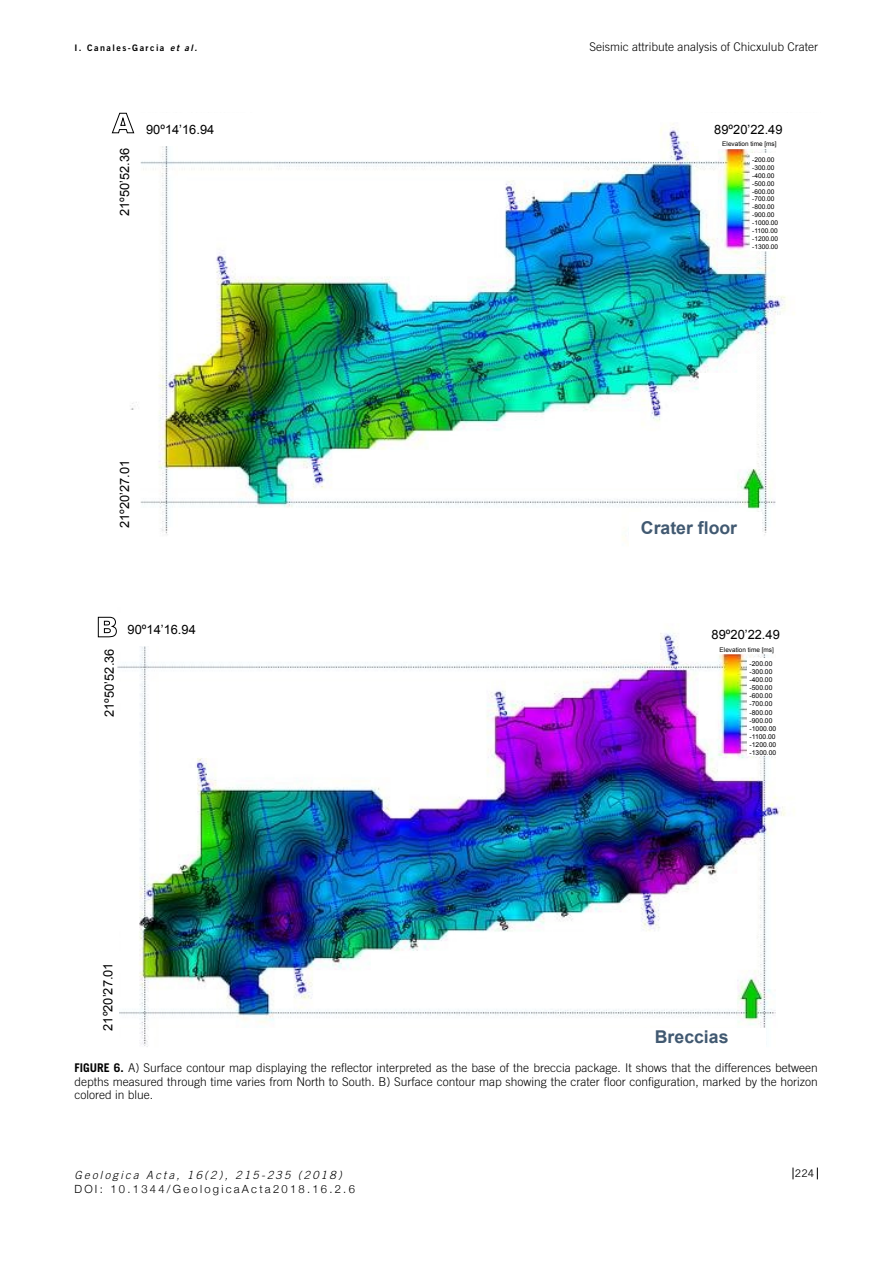
<style>
.page{position:relative;width:893px;height:1263px;background:#fff}
.page>*{position:absolute;margin:0;border:0;box-sizing:border-box;transform-origin:0 0}
.t1{font:700 17.7px "Arial";color:#415971}
.t2{font:12.9px "Arial";color:#000}
.t3{font:300 12px/13.5px "Trade Gothic";color:#000;text-align:justify}
.t4{font:300 11.25px "Helvetica Neue";letter-spacing:.2em;color:#000}
.t5{font:italic 300 11.25px "Trade Gothic";letter-spacing:.2em;color:#000}
.t6{font:10.5px "Trade Gothic";color:#000}
.t7{font:9px "Trade Gothic Bold Two";letter-spacing:.16em;color:#000}
.t8{font:6.75px/8.1px "Arial";color:#000}
.t9{font:6.6px/7.9px "Arial";color:#000}
.t10{font:6.45px "Arial";color:#000}
.s1{font-style:italic}
.s2{font-weight:700}
</style>
<div class="page">
<svg style="left:793px;top:1167px;width:1px;height:12px"></svg>
<svg style="left:817px;top:1167px;width:1px;height:12px"></svg>
<img style="left:117px;top:123px;width:678px;height:924px">
<div style="left:694px;top:113px;width:127px;height:32px;background:#fff"></div>
<div style="left:699px;top:127px;width:122px;height:21px;background:#fff"></div>
<div style="left:750px;top:153px;width:32px;height:97px;background:#fff"></div>
<div style="left:691px;top:619px;width:130px;height:32px;background:#fff"></div>
<div style="left:696px;top:632px;width:125px;height:22px;background:#fff"></div>
<div style="left:747px;top:658px;width:32px;height:98px;background:#fff"></div>
<div style="left:132px;top:113px;width:133px;height:32px;background:#fff"></div>
<div style="left:109px;top:75px;width:32px;height:126px;background:#fff"></div>
<div style="left:109px;top:409px;width:32px;height:133px;background:#fff"></div>
<div style="left:117px;top:614px;width:133px;height:32px;background:#fff"></div>
<div style="left:87px;top:912px;width:32px;height:132px;background:#fff"></div>
<div style="left:75px;top:566px;width:59px;height:32px;background:#fff"></div>
<svg style="left:111px;top:112px;width:24px;height:22px"></svg>
<svg style="left:98px;top:616px;width:19px;height:22px"></svg>
<div style="left:629px;top:512px;width:133px;height:43px;background:#fff"></div>
<div style="left:633px;top:1028px;width:133px;height:34px;background:#fff"></div>
<p class="t7" style="left:74px;top:43px;width:124px">I. Canales-Garcia <span class="s1">et al.</span></p>
<p class="t2" style="left:116px;top:216px;width:70px;rotate:-90deg">21º50’52.36</p>
<p class="t2" style="left:146px;top:121px;width:70px">90º14’16.94</p>
<p class="t2" style="left:116px;top:528px;width:70px;rotate:-90deg">21º20’27.01</p>
<p class="t2" style="left:101px;top:717px;width:70px;rotate:-90deg">21º50’52.36</p>
<p class="t2" style="left:128px;top:621px;width:70px">90º14’16.94</p>
<p class="t3" style="left:589px;top:40px;width:230px">Seismic attribute analysis of Chicxulub Crater</p>
<p class="t2" style="left:714px;top:121px;width:70px">89º20’22.49</p>
<p class="t9" style="left:752px;top:156px;width:27px">-200.00 -300.00 -400.00 -500.00 -600.00 -700.00 -800.00 -900.00 -1000.00 -1100.00 -1200.00 -1300.00</p>
<p class="t10" style="left:722px;top:139px;width:56px">Elevation time [ms]</p>
<h1 class="t1" style="left:641px;top:516px;width:98px">Crater floor</h1>
<p class="t2" style="left:712px;top:626px;width:70px">89º20’22.49</p>
<p class="t8" style="left:750px;top:660px;width:28px">-200.00 -300.00 -400.00 -500.00 -600.00 -700.00 -800.00 -900.00 -1000.00 -1100.00 -1200.00 -1300.00</p>
<p class="t10" style="left:720px;top:645px;width:56px">Elevation time [ms]</p>
<p class="t2" style="left:99px;top:1031px;width:70px;rotate:-90deg">21º20’27.01</p>
<h1 class="t1" style="left:655px;top:1025px;width:75px">Breccias</h1>
<p class="t3" style="left:74px;top:1061px;width:745px"><span class="s2">FIGURE 6.</span> A) Surface contour map displaying the reflector interpreted as the base of the breccia package. It shows that the differences between depths measured through time varies from North to South. B) Surface contour map showing the crater floor configuration, marked by the horizon colored in blue.</p>
<p class="t5" style="left:74px;top:1168px;width:269px">Geologica Acta, 16(2), 215-235 (2018)</p>
<p class="t4" style="left:74px;top:1181px;width:282px">DOI: 10.1344/GeologicaActa2018.16.2.6</p>
<p class="t6" style="left:795px;top:1167px;width:21px">224</p>
</div>
